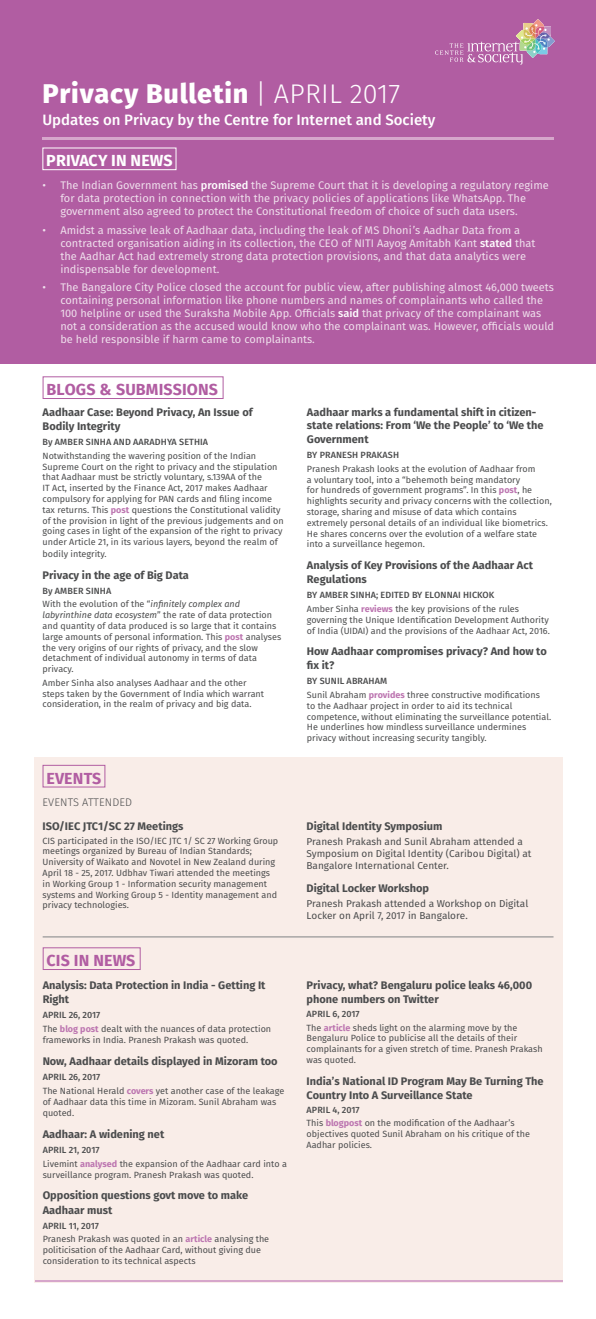
<style>
.page{position:relative;width:596px;height:1319px;background:#fff}
.page>*{position:absolute;margin:0;border:0;box-sizing:border-box;transform-origin:0 0}
.t1{font:800 27px "Fira Sans";letter-spacing:.03em;color:#fff}
.t2{font:700 16px "Fira Sans";letter-spacing:.01em;color:#b15da2}
.t3{font:700 16px "Fira Sans";letter-spacing:.01em;color:#fff}
.t4{font:500 15px "Fira Sans";color:#fff}
.Blurb{font:11px/13px "Fira Sans";color:#efdfec}
.Headings_without_lin{font:700 11px/14.4px "Fira Sans";color:#4b4c4d}
.Headings_with_links{font:300 11px "Fira Sans";letter-spacing:.01em;color:#4b4c4d}
.Body_Text{font:10px/12px "Fira Sans";color:#4b4c4d}
.Body_Text-2{font:9px/10.8px "Fira Sans";color:#4b4c4d}
.Authors{font:500 9px "Fira Sans";letter-spacing:.01em;color:#4b4c4d}
.s1{font-weight:300}
.s2{font-weight:500;color:#fff}
.s3{font-weight:700;color:#bc75b0}
.s4{font-style:italic}
</style>
<div class="page">
<div style="left:34px;top:757px;width:528px;height:524px;background:#f9ede8"></div>
<div style="left:0;top:0;width:595px;height:364px;background:#b15da2"></div>
<div style="left:42px;top:147px;width:134px;height:23px;border:1px solid #fff"></div>
<hr style="left:42px;top:137px;width:511px;height:3px;background:#d6a6cb">
<svg style="left:435px;top:19px;width:119px;height:46px"></svg>
<div style="left:42px;top:764px;width:63px;height:23px;border:1px solid #b15da2"></div>
<div style="left:43px;top:376px;width:180px;height:23px;border:1px solid #b15da2"></div>
<div style="left:43px;top:947px;width:98px;height:22px;border:1px solid #b15da2"></div>
<hr style="left:35px;top:1279px;width:527px;height:2px;background:#d6a6cb">
<hr style="left:43px;top:936px;width:510px;height:1px;background:#808285">
<p class="t1" style="left:42px;top:70px;width:359px">Privacy Bulletin <span class="s1">| APRIL 2017</span></p>
<p class="t4" style="left:42px;top:107px;width:394px">Updates on Privacy by the Centre for Internet and Society</p>
<p class="t3" style="left:46px;top:147px;width:128px">PRIVACY IN NEWS</p>
<p class="Blurb" style="left:60px;top:178px;width:489px;text-indent:-18px">• The Indian Government has <span class="s2">promised</span> the Supreme Court that it is developing a regulatory regime for data protection in connection with the privacy policies of applications like WhatsApp. The government also agreed to protect the Constitutional freedom of choice of such data users.</p>
<p class="Blurb" style="left:60px;top:223px;width:476px;text-indent:-18px">• Amidst a massive leak of Aadhaar data, including the leak of MS Dhoni’s Aadhar Data from a contracted organisation aiding in its collection, the CEO of NITI Aayog Amitabh Kant <span class="s2">stated</span> that the Aadhar Act had extremely strong data protection provisions, and that data analytics were indispensable for development.</p>
<p class="Blurb" style="left:60px;top:280px;width:495px;text-indent:-18px">• The Bangalore City Police closed the account for public view, after publishing almost 46,000 tweets containing personal information like phone numbers and names of complainants who called the 100 helpline or used the Suraksha Mobile App. Officials <span class="s2">said</span> that privacy of the complainant was not a consideration as the accused would know who the complainant was. However, officials would be held responsible if harm came to complainants.</p>
<p class="t2" style="left:46px;top:376px;width:173px">BLOGS &amp; SUBMISSIONS</p>
<p class="Headings_without_lin" style="left:43px;top:404px;width:211px">Aadhaar Case: Beyond Privacy, An Issue of<br>Bodily Integrity</p>
<p class="Authors" style="left:43px;top:435px;width:167px">By AMBER SINHA AND AARADHYA SETHIA</p>
<p class="Body_Text-2" style="left:43px;top:450px;width:242px">Notwithstanding the wavering position of the Indian Supreme Court on the right to privacy and the stipulation that Aadhaar must be strictly voluntary, s.139AA of the<br>IT Act, inserted by the Finance Act, 2017 makes Aadhaar compulsory for applying for PAN cards and filing income tax returns. This <span class="s3">post</span> questions the Constitutional validity of the provision in light of the previous judgements and on going cases in light of the expansion of the right to privacy under Article 21, in its various layers, beyond the realm of</p>
<p class="Body_Text-2" style="left:43px;top:548px;width:65px">bodily integrity.</p>
<p class="Headings_without_lin" style="left:43px;top:567px;width:148px">Privacy in the age of Big Data</p>
<p class="Authors" style="left:43px;top:583px;width:70px">By AMBER SINHA</p>
<p class="Body_Text-2" style="left:43px;top:598px;width:240px">With the evolution of the “<span class="s4">infinitely complex and labyrinthine data ecosystem</span>” the rate of data protection and quantity of data produced is so large that it contains large amounts of personal information. This <span class="s3">post</span> analyses the very origins of our rights of privacy, and the slow detachment of individual autonomy in terms of data privacy.</p>
<p class="Body_Text-2" style="left:43px;top:677px;width:223px">Amber Sinha also analyses Aadhaar and the other steps taken by the Government of India which warrant consideration, in the realm of privacy and big data.</p>
<p class="t2" style="left:46px;top:764px;width:56px">EVENTS</p>
<p class="Headings_with_links" style="left:43px;top:794px;width:91px">EVENTS ATTENDED</p>
<p class="Headings_without_lin" style="left:43px;top:818px;width:142px">ISO/IEC JTC1/SC 27 Meetings</p>
<p class="Body_Text-2" style="left:43px;top:834px;width:237px">CIS participated in the ISO/IEC JTC 1/ SC 27 Working Group meetings organized by Bureau of Indian Standards; University of Waikato and Novotel in New Zealand during April 18 - 25, 2017. Udbhav Tiwari attended the meetings in Working Group 1 - Information security management systems and Working Group 5 - Identity management and privacy technologies.</p>
<p class="t2" style="left:47px;top:946px;width:90px">CIS IN NEWS</p>
<p class="Headings_without_lin" style="left:43px;top:976px;width:224px">Analysis: Data Protection in India - Getting It<br>Right</p>
<p class="Authors" style="left:43px;top:1007px;width:59px">APRIL 26, 2017</p>
<p class="Body_Text-2" style="left:43px;top:1022px;width:230px">The <span class="s3">blog post</span> dealt with the nuances of data protection frameworks in India. Pranesh Prakash was quoted.</p>
<p class="Headings_without_lin" style="left:43px;top:1053px;width:236px">Now, Aadhaar details displayed in Mizoram too</p>
<p class="Authors" style="left:43px;top:1069px;width:59px">APRIL 26, 2017</p>
<p class="Body_Text-2" style="left:43px;top:1084px;width:243px">The National Herald <span class="s3">covers</span> yet another case of the leakage of Aadhaar data this time in Mizoram. Sunil Abraham was quoted.</p>
<p class="Headings_without_lin" style="left:43px;top:1126px;width:123px">Aadhaar: A widening net</p>
<p class="Authors" style="left:43px;top:1142px;width:58px">APRIL 21, 2017</p>
<p class="Body_Text-2" style="left:43px;top:1157px;width:245px">Livemint <span class="s3">analysed</span> the expansion of the Aadhaar card into a surveillance program. Pranesh Prakash was quoted.</p>
<p class="Headings_without_lin" style="left:43px;top:1187px;width:207px">Opposition questions govt move to make<br>Aadhaar must</p>
<p class="Authors" style="left:43px;top:1218px;width:58px">APRIL 11, 2017</p>
<p class="Body_Text-2" style="left:43px;top:1233px;width:228px">Pranesh Prakash was quoted in an <span class="s3">article</span> analysing the politicisation of the Aadhaar Card, without giving due consideration to its technical aspects</p>
<p class="Headings_without_lin" style="left:307px;top:405px;width:238px;line-height:13px">Aadhaar marks a fundamental shift in citizen&shy;state relations: From ‘We the People’ to ‘We the</p>
<p class="Headings_without_lin" style="left:307px;top:431px;width:63px">Government</p>
<p class="Authors" style="left:307px;top:448px;width:94px">BY PRANESH PRAKASH</p>
<p class="Body_Text-2" style="left:307px;top:463px;width:246px">Pranesh Prakash looks at the evolution of Aadhaar from<br>a voluntary tool, into a “behemoth being mandatory<br>for hundreds of government programs”. In this <span class="s3">post</span>, he highlights security and privacy concerns with the collection, storage, sharing and misuse of data which contains extremely personal details of an individual like biometrics.<br>He shares concerns over the evolution of a welfare state into a surveillance hegemon.</p>
<p class="Headings_without_lin" style="left:307px;top:557px;width:227px">Analysis of Key Provisions of the Aadhaar Act<br>Regulations</p>
<p class="Authors" style="left:307px;top:587px;width:189px">BY AMBER SINHA; EDITED BY ELONNAI HICKOK</p>
<p class="Body_Text-2" style="left:307px;top:603px;width:244px">Amber Sinha <span class="s3">reviews</span> the key provisions of the rules governing the Unique Identification Development Authority of India (UIDAI) and the provisions of the Aadhaar Act, 2016.</p>
<p class="Headings_without_lin" style="left:307px;top:643px;width:241px">How Aadhaar compromises privacy? And how to fix it?</p>
<p class="Authors" style="left:307px;top:673px;width:82px">BY SUNIL ABRAHAM</p>
<p class="Body_Text-2" style="left:307px;top:689px;width:246px">Sunil Abraham <span class="s3">provides</span> three constructive modifications<br>to the Aadhaar project in order to aid its technical competence, without eliminating the surveillance potential.<br>He underlines how mindless surveillance undermines privacy without increasing security tangibly.</p>
<p class="Headings_without_lin" style="left:306px;top:818px;width:137px">Digital Identity Symposium</p>
<p class="Body_Text" style="left:306px;top:834px;width:226px">Pranesh Prakash and Sunil Abraham attended a<br>Symposium on Digital Identity (Caribou Digital) at<br>Bangalore International Center.</p>
<p class="Headings_without_lin" style="left:306px;top:879px;width:124px">Digital Locker Workshop</p>
<p class="Body_Text" style="left:306px;top:896px;width:223px">Pranesh Prakash attended a Workshop on Digital<br>Locker on April 7, 2017 in Bangalore.</p>
<p class="Headings_without_lin" style="left:306px;top:976px;width:227px">Privacy, what? Bengaluru police leaks 46,000 phone numbers on Twitter</p>
<p class="Authors" style="left:306px;top:1006px;width:55px">APRIL 6, 2017</p>
<p class="Body_Text-2" style="left:306px;top:1021px;width:237px">The <span class="s3">article</span> sheds light on the alarming move by the Bengaluru Police to publicise all the details of their complainants for a given stretch of time. Pranesh Prakash was quoted.</p>
<p class="Headings_without_lin" style="left:306px;top:1072px;width:238px">India’s National ID Program May Be Turning The<br>Country Into A Surveillance State</p>
<p class="Authors" style="left:306px;top:1102px;width:55px">APRIL 4, 2017</p>
<p class="Body_Text-2" style="left:306px;top:1117px;width:225px">This <span class="s3">blogpost</span> on the modification of the Aadhaar’s objectives quoted Sunil Abraham on his critique of the<br>Aadhar policies.</p>
</div>
